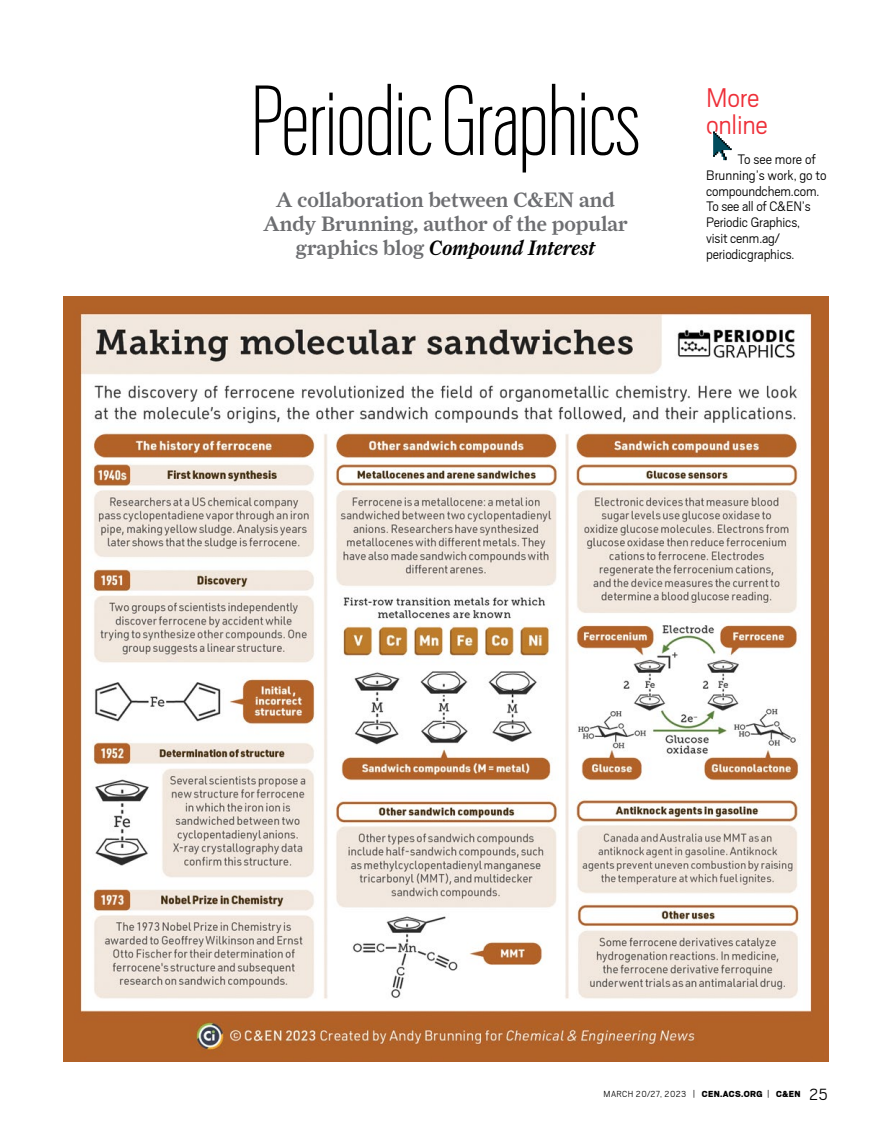
<style>
.page{position:relative;width:891px;height:1134px;background:#fff}
.page>*{position:absolute;margin:0;border:0;box-sizing:border-box;transform-origin:0 0}
.t1{font:100 111px "Scout Cond";letter-spacing:-.01em;color:#000}
.t2{font:300 30px/27px "Scout";letter-spacing:-.01em;color:#ee3039}
.t3{font:500 21px/24px "Farnham Display";color:#6d6e71;text-align:center}
.t4{font:300 15.3px/15.8px "Scout";letter-spacing:-.01em;color:#000}
.t5{font:300 9.75px "Scout";letter-spacing:.04em;color:#000}
.s1{font-style:italic;color:#000}
.s2{font-weight:900}
.s3{font-size:18px}
</style>
<div class="page">
<img style="left:63px;top:297px;width:765px;height:765px">
<svg style="left:713px;top:131px;width:19px;height:30px"></svg>
<h1 class="t1" style="left:250px;top:64px;width:393px">Periodic Graphics</h1>
<h3 class="t3" style="left:263px;top:187px;width:366px">A collaboration between C&amp;EN and<br>Andy Brunning, author of the popular graphics blog <span class="s1">Compound Interest</span></h3>
<h2 class="t2" style="left:706px;top:84px;width:63px">More online</h2>
<p class="t4" style="left:706px;top:152px;width:122px;text-indent:32px">To see more of<br>Brunning’s work, go to compoundchem.com.<br>To see all of C&amp;EN’s<br>Periodic Graphics,<br>visit cenm.ag/ periodicgraphics.</p>
<p class="t5" style="left:604px;top:1089px;width:226px">MARCH 20/27, 2023 | <span class="s2">CEN.ACS.ORG</span> | <span class="s2">C&amp;EN</span> <span class="s3">25</span></p>
</div>
